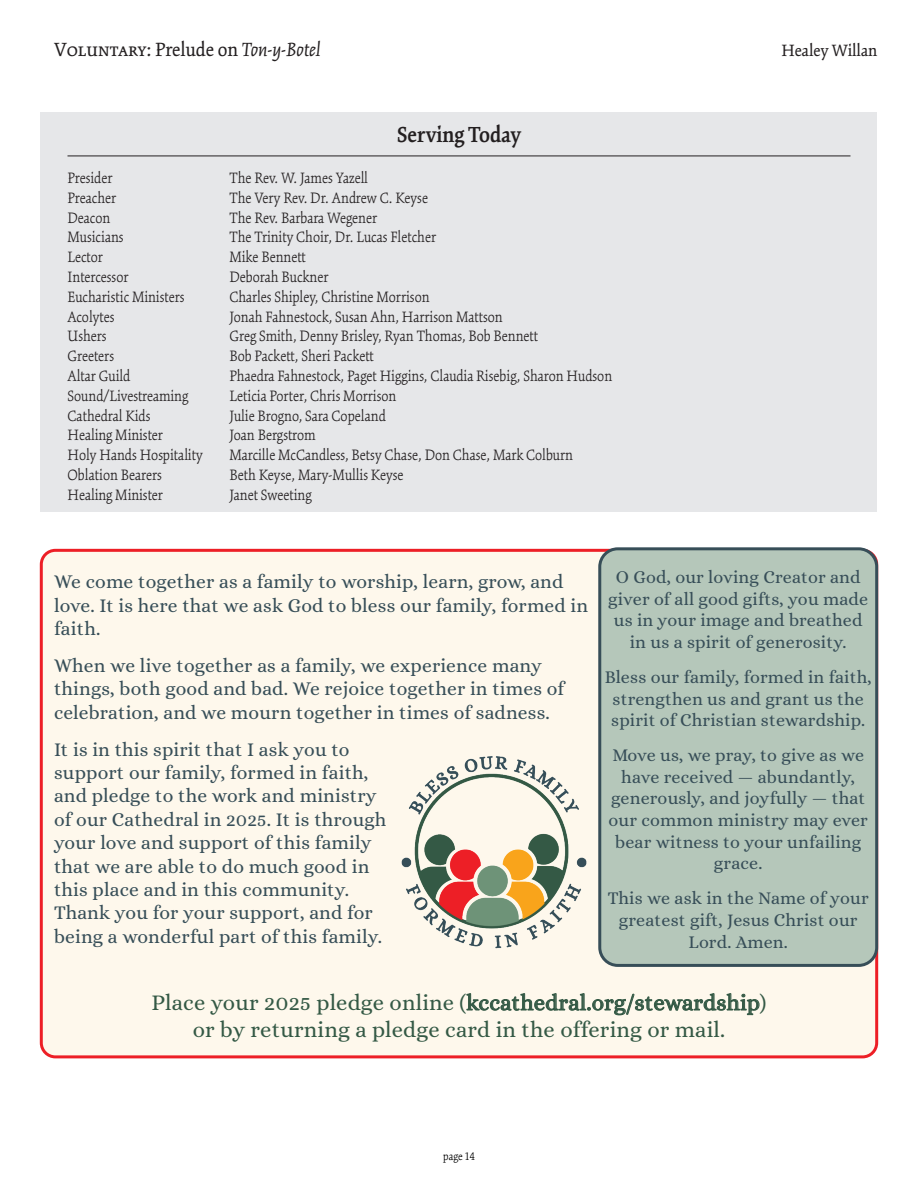
<style>
.page{position:relative;width:918px;height:1188px;background:#fff}
.page>*{position:absolute;margin:0;border:0;box-sizing:border-box;transform-origin:0 0}
.t1{font:600 24px "Kinesis Pro 3";color:#231f20;scale:.95 1}
.t2{font:22.5px/27px "Alice";letter-spacing:.01em;color:#345945;text-align:center}
.t3{font:21px "Kinesis Pro 3";color:#231f20}
.t4{font:19.5px/23.4px "Alice";letter-spacing:.01em;color:#374e58}
.t5{font:18px/21.6px "Alice";letter-spacing:.01em;color:#374e58;text-align:center}
.t6{font:18px "Kinesis Pro 3";color:#231f20}
.t7{font:300 16.5px "Kinesis Pro 3";color:#231f20;scale:.95 1}
.t8{font:300 12px "Kinesis Pro 3";color:#000}
.s1{font-style:italic}
</style>
<div class="page">
<div style="left:41px;top:550px;width:836px;height:507px;background:#fef8ec;border-radius:14px"></div>
<img style="left:401px;top:756px;width:186px;height:193px">
<img style="left:410px;top:769px;width:167px;height:166px">
<div style="left:600px;top:549px;width:277px;height:416px;background:#b5c7ba;border-radius:18px"></div>
<div style="left:598px;top:547px;width:280px;height:420px;border:3px solid #374e58;border-radius:18px"></div>
<div style="left:40px;top:112px;width:838px;height:400px;background:#e6e7e9"></div>
<hr style="left:68px;top:156px;width:782px;height:1px;background:#231f20">
<p class="t3" style="left:54px;top:37px;width:268px">Voluntary: Prelude on <span class="s1">Ton-y-Botel</span></p>
<p class="t6" style="left:781px;top:40px;width:98px">Healey Willan</p>
<h1 class="t1" style="left:397px;top:121px;width:132px">Serving Today</h1>
<p class="t7" style="left:68px;top:168px;width:49px">Presider</p>
<p class="t7" style="left:230px;top:168px;width:147px">The Rev. W. James Yazell</p>
<p class="t7" style="left:68px;top:188px;width:53px">Preacher</p>
<p class="t7" style="left:230px;top:188px;width:211px">The Very Rev. Dr. Andrew C. Keyse</p>
<p class="t7" style="left:68px;top:208px;width:47px">Deacon</p>
<p class="t7" style="left:230px;top:208px;width:157px">The Rev. Barbara Wegener</p>
<p class="t7" style="left:68px;top:228px;width:61px">Musicians</p>
<p class="t7" style="left:230px;top:228px;width:219px">The Trinity Choir, Dr. Lucas Fletcher</p>
<p class="t7" style="left:68px;top:248px;width:39px">Lector</p>
<p class="t7" style="left:230px;top:248px;width:82px">Mike Bennett</p>
<p class="t7" style="left:68px;top:267px;width:66px">Intercessor</p>
<p class="t7" style="left:230px;top:267px;width:106px">Deborah Buckner</p>
<p class="t7" style="left:68px;top:287px;width:125px">Eucharistic Ministers</p>
<p class="t7" style="left:230px;top:287px;width:212px">Charles Shipley, Christine Morrison</p>
<p class="t7" style="left:68px;top:307px;width:51px">Acolytes</p>
<p class="t7" style="left:230px;top:307px;width:289px">Jonah Fahnestock, Susan Ahn, Harrison Mattson</p>
<p class="t7" style="left:68px;top:327px;width:43px">Ushers</p>
<p class="t7" style="left:230px;top:327px;width:326px">Greg Smith, Denny Brisley, Ryan Thomas, Bob Bennett</p>
<p class="t7" style="left:68px;top:347px;width:51px">Greeters</p>
<p class="t7" style="left:230px;top:347px;width:153px">Bob Packett, Sheri Packett</p>
<p class="t7" style="left:68px;top:366px;width:68px">Altar Guild</p>
<p class="t7" style="left:230px;top:366px;width:404px">Phaedra Fahnestock, Paget Higgins, Claudia Risebig, Sharon Hudson</p>
<p class="t7" style="left:68px;top:386px;width:129px">Sound/Livestreaming</p>
<p class="t7" style="left:230px;top:386px;width:177px">Leticia Porter, Chris Morrison</p>
<p class="t7" style="left:68px;top:406px;width:89px">Cathedral Kids</p>
<p class="t7" style="left:230px;top:406px;width:166px">Julie Brogno, Sara Copeland</p>
<p class="t7" style="left:68px;top:426px;width:102px">Healing Minister</p>
<p class="t7" style="left:230px;top:426px;width:92px">Joan Bergstrom</p>
<p class="t7" style="left:68px;top:446px;width:144px">Holy Hands Hospitality</p>
<p class="t7" style="left:230px;top:446px;width:363px">Marcille McCandless, Betsy Chase, Don Chase, Mark Colburn</p>
<p class="t7" style="left:68px;top:465px;width:101px">Oblation Bearers</p>
<p class="t7" style="left:230px;top:465px;width:185px">Beth Keyse, Mary-Mullis Keyse</p>
<p class="t7" style="left:68px;top:485px;width:102px">Healing Minister</p>
<p class="t7" style="left:230px;top:485px;width:88px">Janet Sweeting</p>
<p class="t4" style="left:54px;top:571px;width:536px">We come together as a family to worship, learn, grow, and love. It is here that we ask God to bless our family, formed in faith.</p>
<p class="t4" style="left:54px;top:655px;width:512px">When we live together as a family, we experience many things, both good and bad. We rejoice together in times of celebration, and we mourn together in times of sadness.</p>
<p class="t4" style="left:54px;top:739px;width:334px">It is in this spirit that I ask you to support our family, formed in faith, and pledge to the work and ministry of our Cathedral in 2025. It is through your love and support of this family that we are able to do much good in this place and in this community.<br>Thank you for your support, and for being a wonderful part of this family.</p>
<p class="t5" style="left:608px;top:568px;width:261px">O God, our loving Creator and giver of all good gifts, you made us in your image and breathed in us a spirit of generosity.</p>
<p class="t5" style="left:605px;top:667px;width:268px">Bless our family, formed in faith, strengthen us and grant us the spirit of Christian stewardship.</p>
<p class="t5" style="left:609px;top:746px;width:261px">Move us, we pray, to give as we have received — abundantly, generously, and joyfully — that our common ministry may ever bear witness to your unfailing grace.</p>
<p class="t5" style="left:608px;top:889px;width:262px">This we ask in the Name of your greatest gift, Jesus Christ our<br>Lord. Amen.</p>
<h2 class="t2" style="left:152px;top:991px;width:616px">Place your 2025 pledge online (kccathedral.org/stewardship) or by returning a pledge card in the offering or mail.</h2>
<p class="t8" style="left:443px;top:1149px;width:33px">page 14</p>
</div>
